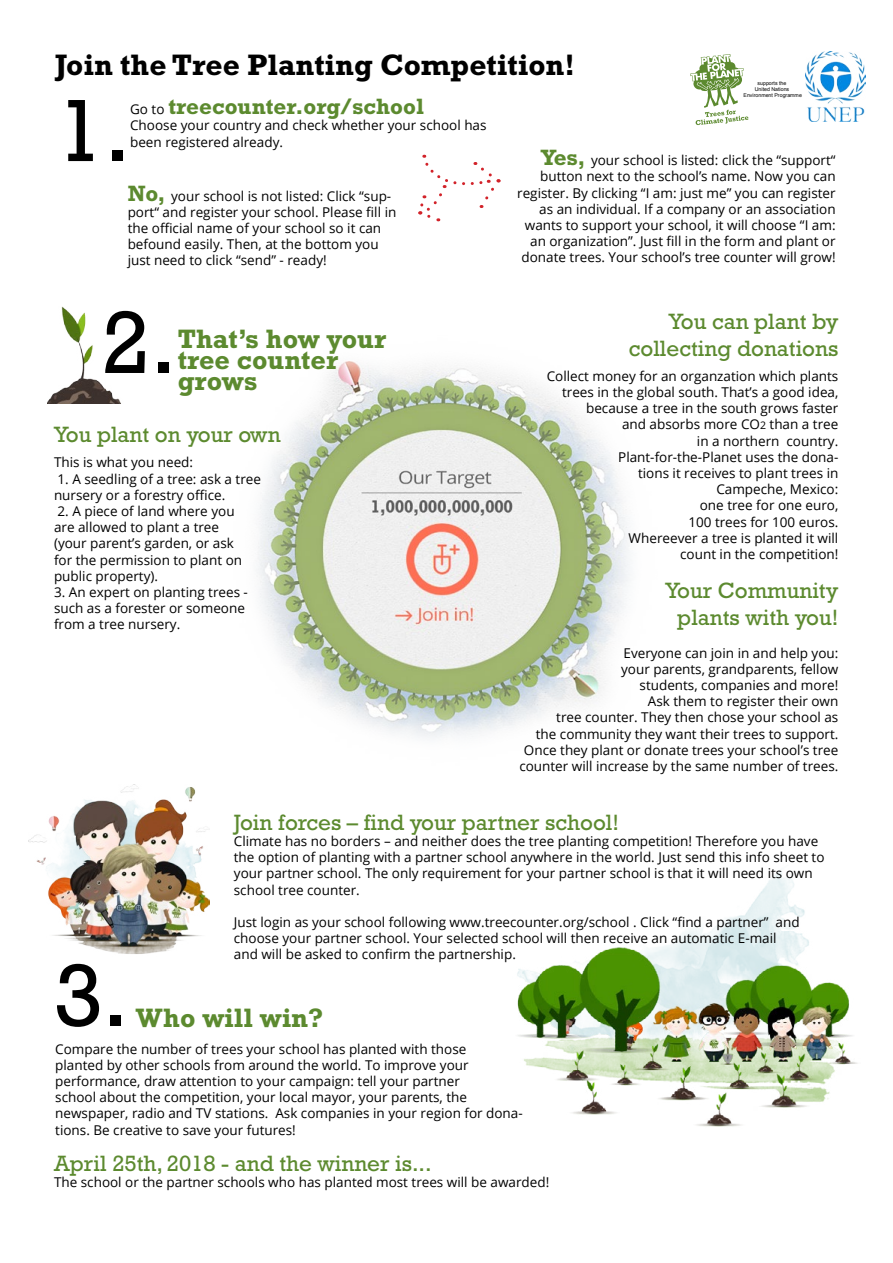
<style>
.page{position:relative;width:893px;height:1263px;background:#fff}
.page>*{position:absolute;margin:0;border:0;box-sizing:border-box;transform-origin:0 0}
.t1{font:90px "Rockwell";color:#000}
.t2{font:700 30px "Rockwell";color:#000}
.t3{font:700 27px/21px "Rockwell";color:#5c8a2f}
.t4{font:22.5px/27px "Rockwell";color:#5c8a2f;text-align:right}
.t5{font:700 22.5px "Rockwell";color:#5c8a2f}
.t6{font:13.5px/16.2px "Open Sans";color:#000}
.t7{font:5.25px/6.3px "Arial";color:#000;text-align:center}
.s1{font-family:"Open Sans";font-weight:400;font-size:13.5px;color:#000}
.s2{font-family:"Rockwell";font-weight:700;font-size:22.5px;color:#5c8a2f}
.s3{font-size:10.5px}
</style>
<div class="page">
<img style="left:257px;top:361px;width:373px;height:377px">
<img style="left:517px;top:870px;width:341px;height:257px">
<img style="left:28px;top:786px;width:182px;height:168px">
<svg style="left:690px;top:54px;width:59px;height:71px"></svg>
<img style="left:48px;top:307px;width:73px;height:97px">
<img style="left:806px;top:52px;width:59px;height:70px">
<svg style="left:418px;top:155px;width:81px;height:66px"></svg>
<h2 class="t2" style="left:55px;top:47px;width:521px">Join the Tree Planting Competition!</h2>
<p class="t7" style="left:743px;top:80px;width:60px">supports the<br>United Nations<br>Environment Programme</p>
<h3 class="t5" style="left:130px;top:93px;width:295px"><span class="s1">Go to</span> treecounter.org/school</h3>
<p class="t6" style="left:130px;top:117px;width:358px">Choose your country and check whether your school has been registered already.</p>
<p class="t6" style="left:128px;top:187px;width:270px"><span class="s2">No,</span> your school is not listed: Click “sup&shy;port“ and register your school. Please fill in the official name of your school so it can befound easily. Then, at the bottom you just need to click “send” - ready!</p>
<h1 class="t1" style="left:55px;top:77px;width:77px">1.</h1>
<p class="t6" style="left:517px;top:152px;width:320px;text-align:right"><span class="s2">Yes,</span> your school is listed: click the “support“ button next to the school’s name. Now you can register. By clicking “I am: just me” you can register as an individual. If a company or an association wants to support your school, it will choose “I am: an organization”. Just fill in the form and plant or donate trees. Your school’s tree counter will grow!</p>
<h1 class="t1" style="left:102px;top:289px;width:77px">2.</h1>
<h3 class="t4" style="left:629px;top:307px;width:211px">You can plant by collecting donations</h3>
<p class="t6" style="left:547px;top:367px;width:293px;text-align:right">Collect money for an organzation which plants trees in the global south. That’s a good idea, because a tree in the south grows faster<br>and absorbs more CO<span class="s3">2</span> than a tree<br>in a northern country.<br>Plant-for-the-Planet uses the dona-<br>tions it receives to plant trees in<br>Campeche, Mexico:<br>one tree for one euro,<br>100 trees for 100 euros.<br>Whereever a tree is planted it will<br>count in the competition!</p>
<h3 class="t4" style="left:665px;top:577px;width:174px;text-align:center">Your Community plants with you!</h3>
<p class="t6" style="left:519px;top:644px;width:321px;text-align:right">Everyone can join in and help you:<br>your parents, grandparents, fellow<br>students, companies and more!<br>Ask them to register their own<br>tree counter. They then chose your school as<br>the community they want their trees to support.<br>Once they plant or donate trees your school’s tree counter will increase by the same number of trees.</p>
<h3 class="t4" style="left:234px;top:808px;width:387px">Join forces – find your partner school!</h3>
<p class="t6" style="left:234px;top:833px;width:592px">Climate has no borders – and neither does the tree planting competition! Therefore you have the option of planting with a partner school anywhere in the world. Just send this info sheet to your partner school. The only requirement for your partner school is that it will need its own school tree counter.</p>
<p class="t6" style="left:234px;top:914px;width:567px">Just login as your school following www.treecounter.org/school . Click “find a partner” and choose your partner school. Your selected school will then receive an automatic E-mail and will be asked to confirm the partnership.</p>
<h3 class="t3" style="left:178px;top:328px;width:210px">That’s how your tree counter grows</h3>
<h3 class="t4" style="left:54px;top:421px;width:228px">You plant on your own</h3>
<p class="t6" style="left:54px;top:454px;width:141px">This is what you need:</p>
<p class="t6" style="left:54px;top:470px;width:209px">1. A seedling of a tree: ask a tree nursery or a forestry office.</p>
<p class="t6" style="left:54px;top:503px;width:190px">2. A piece of land where you are allowed to plant a tree (your parent’s garden, or ask for the permission to plant on public property).</p>
<p class="t6" style="left:54px;top:584px;width:195px">3. An expert on planting trees - such as a forester or someone from a tree nursery.</p>
<h1 class="t1" style="left:54px;top:942px;width:77px">3.</h1>
<h3 class="t3" style="left:136px;top:1007px;width:189px">Who will win?</h3>
<p class="t6" style="left:55px;top:1040px;width:469px">Compare the number of trees your school has planted with those<br>planted by other schools from around the world. To improve your performance, draw attention to your campaign: tell your partner<br>school about the competition, your local mayor, your parents, the newspaper, radio and TV stations. Ask companies in your region for dona&shy;tions. Be creative to save your futures!</p>
<h3 class="t4" style="left:54px;top:1149px;width:379px">April 25th, 2018 - and the winner is...</h3>
<p class="t6" style="left:54px;top:1173px;width:497px">The school or the partner schools who has planted most trees will be awarded!</p>
</div>
